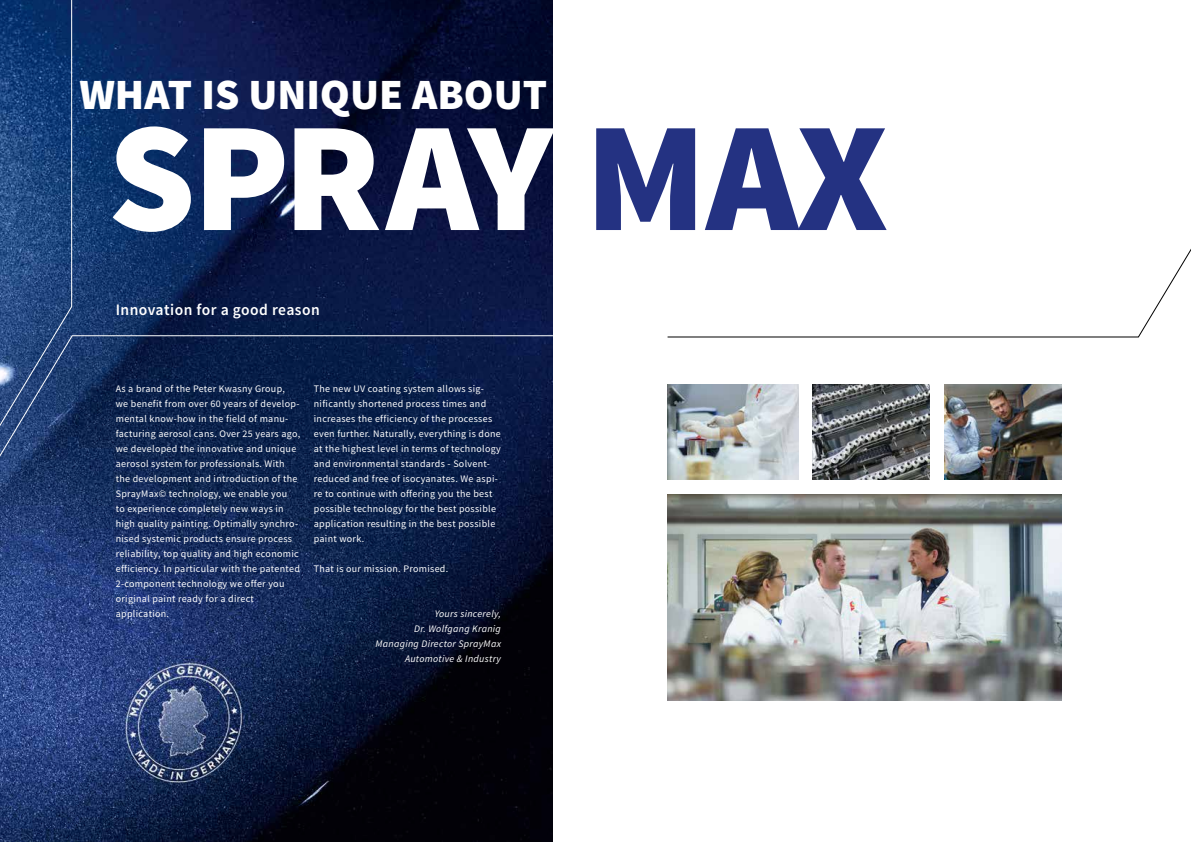
<style>
.page{position:relative;width:1191px;height:842px;background:#fff}
.page>*{position:absolute;margin:0;border:0;box-sizing:border-box;transform-origin:0 0}
.t1{font:900 156.4px "Source Sans Pro";letter-spacing:-.015em;color:#fff}
.t2{font:900 43.2px "Source Sans Pro";color:#fff}
.t3{font:600 16px "Source Sans Pro";letter-spacing:.03em;color:#fff}
.t4{font:10px/15px "Source Sans Pro";letter-spacing:.03em;color:#fff}
.t5{font:italic 10px/15px "Source Sans Pro";letter-spacing:.03em;color:#fff;text-align:right}
.s1{color:#243282}
</style>
<div class="page">
<img style="left:813px;top:384px;width:117px;height:96px">
<img style="left:667px;top:384px;width:131px;height:96px">
<img style="left:944px;top:384px;width:117px;height:96px">
<img style="left:667px;top:494px;width:394px;height:206px">
<img style="left:0;top:0;width:553px;height:842px">
<svg style="left:0;top:0;width:72px;height:335px;background:#1c447e"></svg>
<svg style="left:0;top:335px;width:553px;height:135px;background:#102652"></svg>
<svg style="left:667px;top:248px;width:524px;height:89px"></svg>
<h2 class="t2" style="left:79px;top:66px;width:469px">WHAT IS UNIQUE ABOUT</h2>
<h1 class="t1" style="left:108px;top:76px;width:782px">SPRAY <span class="s1">MAX</span></h1>
<h3 class="t3" style="left:116px;top:300px;width:205px">Innovation for a good reason</h3>
<p class="t4" style="left:116px;top:381px;width:186px">As a brand of the Peter Kwasny Group,<br>we benefit from over 60 years of develop&shy;mental know-how in the field of manu&shy;facturing aerosol cans. Over 25 years ago, we developed the innovative and unique aerosol system for professionals. With the development and introduction of the SprayMax© technology, we enable you<br>to experience completely new ways in high quality painting. Optimally synchro&shy;nised systemic products ensure process reliability, top quality and high economic efficiency. In particular with the patented 2-component technology we offer you original paint ready for a direct application.</p>
<p class="t4" style="left:314px;top:381px;width:188px">The new UV coating system allows sig&shy;nificantly shortened process times and increases the efficiency of the processes even further. Naturally, everything is done at the highest level in terms of technology and environmental standards - Solvent&shy;reduced and free of isocyanates. We aspi&shy;re to continue with offering you the best possible technology for the best possible application resulting in the best possible paint work.</p>
<p class="t4" style="left:314px;top:561px;width:136px">That is our mission. Promised.</p>
<p class="t5" style="left:375px;top:606px;width:127px">Yours sincerely,<br>Dr. Wolfgang Kranig<br>Managing Director SprayMax<br>Automotive &amp; Industry</p>
</div>
